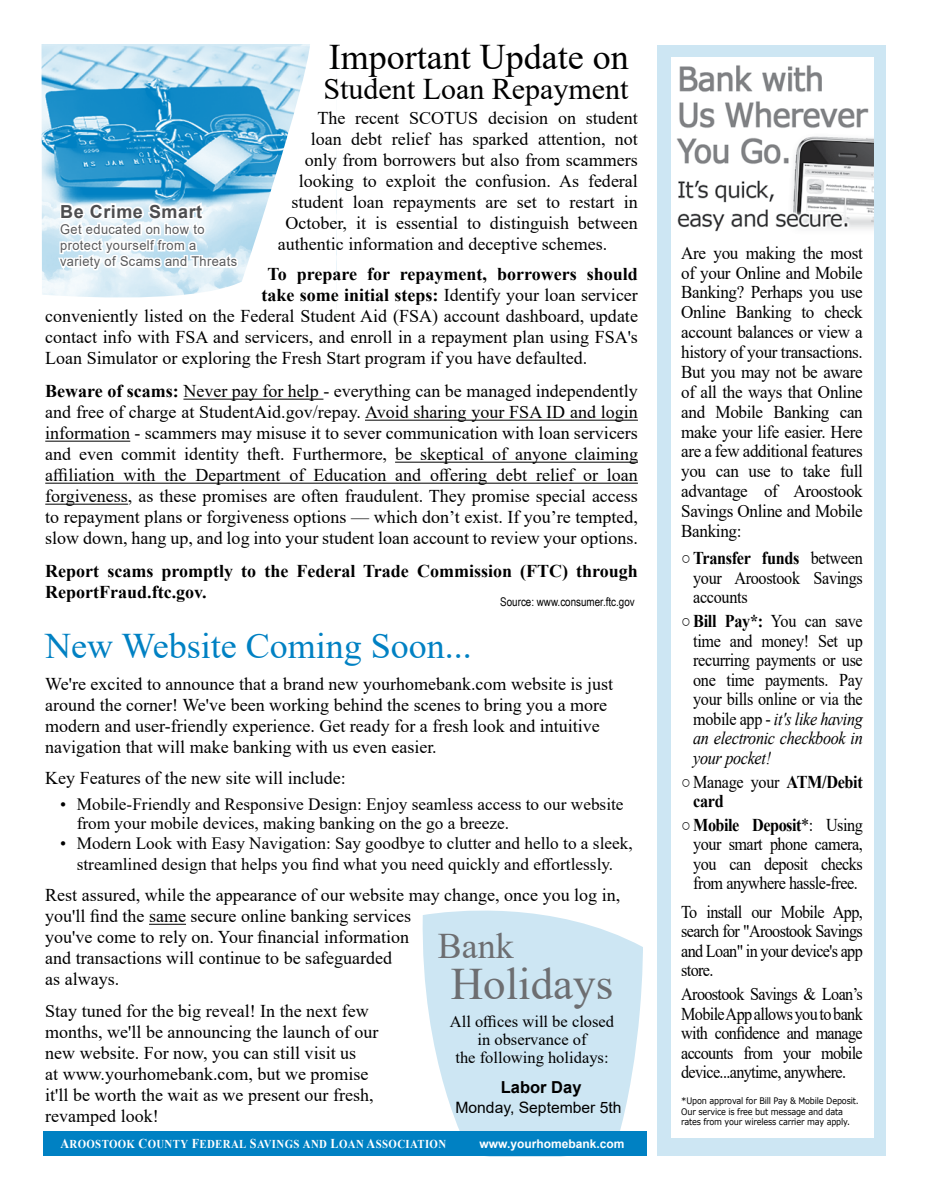
<style>
.page{position:relative;width:932px;height:1202px;background:#fff}
.page>*{position:absolute;margin:0;border:0;box-sizing:border-box;transform-origin:0 0}
.t1{font:45px "Times New Roman";color:#6d6e71}
.t2{font:36px "Times New Roman";color:#0081c3}
.t3{font:36px "Times New Roman";color:#000}
.t4{font:36px "Times New Roman";color:#6d6e71}
.t5{font:30px "Times New Roman";color:#000}
.t6{font:18px/21px "Times New Roman";color:#000}
.t7{font:18px/19.5px "Times New Roman";color:#000;text-align:justify;scale:.9 1}
.t8{font:18px/19.8px "Times New Roman";color:#000;text-align:justify;scale:.95 1}
.t9{font:700 18px/21px "Times New Roman";color:#000}
.t10{font:700 18px/19.5px "Times New Roman";color:#000;scale:.9 1}
.t11{font:700 18px "Arial";letter-spacing:.03em;color:#4d4d4f}
.t12{font:17.25px/19.5px "Times New Roman";color:#000}
.t13{font:16.5px/18px "Times New Roman";color:#000;text-align:center}
.t14{font:700 16.5px "Arial";color:#000}
.t15{font:15.6px "Arial";color:#000}
.t16{font:13.5px/16.2px "Arial";letter-spacing:.03em;color:#58595b;scale:.95 1}
.t17{font:700 12px "Times New Roman";letter-spacing:.035em;color:#fff;scale:.9 1}
.t18{font:12px "Arial Narrow";color:#000}
.t19{font:700 12px "Arial";color:#fff}
.t20{font:9px/10.5px "Verdana";letter-spacing:-.02em;color:#000;scale:.95 1}
.s1{font-weight:700}
.s2{font-size:13.5px}
.s3{font-family:"Arial";font-weight:700}
.s4{font-style:italic}
.s5{font-family:"Arial"}
.s6{font-weight:400}
</style>
<div class="page">
<svg style="left:41px;top:44px;width:296px;height:314px"></svg>
<div style="left:657px;top:45px;width:228px;height:1110px;background:#cde6f3"></div>
<svg style="left:423px;top:910px;width:220px;height:247px;fill:#cde6f3"></svg>
<div style="left:43px;top:1131px;width:603px;height:24px;background:#0081c3"></div>
<hr style="left:183px;top:399px;width:140px;height:1px;background:#000">
<hr style="left:365px;top:420px;width:273px;height:1px;background:#000">
<hr style="left:45px;top:441px;width:85px;height:1px;background:#000">
<hr style="left:395px;top:462px;width:243px;height:1px;background:#000">
<hr style="left:45px;top:483px;width:593px;height:1px;background:#000">
<hr style="left:45px;top:504px;width:83px;height:1px;background:#000">
<hr style="left:149px;top:924px;width:37px;height:1px;background:#000">
<svg style="left:56px;top:193px;width:185px;height:84px"></svg>
<div style="left:671px;top:57px;width:202px;height:1080px;background:#fff"></div>
<h2 class="t3" style="left:329px;top:31px;width:301px">Important Update on</h2>
<h3 class="t5" style="left:323px;top:68px;width:306px">Student Loan Repayment</h3>
<p class="t6" style="left:317px;top:107px;width:322px">The recent SCOTUS decision on student</p>
<p class="t6" style="left:311px;top:128px;width:329px">loan debt relief has sparked attention, not</p>
<p class="t6" style="left:305px;top:149px;width:335px">only from borrowers but also from scammers</p>
<p class="t6" style="left:299px;top:170px;width:341px">looking to exploit the confusion. As federal</p>
<p class="t6" style="left:291px;top:191px;width:348px">student loan repayments are set to restart in</p>
<p class="t6" style="left:285px;top:212px;width:354px">October, it is essential to distinguish between</p>
<p class="t6" style="left:278px;top:233px;width:331px">authentic information and deceptive schemes.</p>
<p class="t9" style="left:267px;top:263px;width:372px">To prepare for repayment, borrowers should</p>
<p class="t6" style="left:261px;top:284px;width:378px"><span class="s1">take some initial steps:</span> Identify your loan servicer</p>
<p class="t6" style="left:45px;top:305px;width:594px">conveniently listed on the Federal Student Aid (FSA) account dashboard, update</p>
<p class="t6" style="left:45px;top:326px;width:594px">contact info with FSA and servicers, and enroll in a repayment plan using FSA's</p>
<p class="t6" style="left:45px;top:347px;width:543px">Loan Simulator or exploring the Fresh Start program if you have defaulted.</p>
<p class="t6" style="left:45px;top:380px;width:594px;text-align:justify"><span class="s1">Beware of scams:</span> Never pay for help - everything can be managed independently and free of charge at StudentAid.gov/repay. Avoid sharing your FSA ID and login information - scammers may misuse it to sever communication with loan servicers and even commit identity theft. Furthermore, be skeptical of anyone claiming affiliation with the Department of Education and offering debt relief or loan forgiveness, as these promises are often fraudulent. They promise special access to repayment plans or forgiveness options — which don’t exist. If you’re tempted, slow down, hang up, and log into your student loan account to review your options.</p>
<p class="t9" style="left:45px;top:560px;width:594px">Report scams promptly to the Federal Trade Commission (FTC) through<br>ReportFraud.ftc.gov.</p>
<h2 class="t2" style="left:45px;top:621px;width:428px">New Website Coming Soon...</h2>
<p class="t6" style="left:45px;top:673px;width:569px">We're excited to announce that a brand new yourhomebank.com website is just around the corner! We've been working behind the scenes to bring you a more modern and user-friendly experience. Get ready for a fresh look and intuitive navigation that will make banking with us even easier.</p>
<p class="t6" style="left:45px;top:767px;width:302px">Key Features of the new site will include:</p>
<p class="t12" style="left:77px;top:794px;width:548px;text-indent:-17px">• Mobile-Friendly and Responsive Design: Enjoy seamless access to our website from your mobile devices, making banking on the go a breeze.</p>
<p class="t12" style="left:60px;top:832px;width:574px;line-height:21px;text-align:center">• Modern Look with Easy Navigation: Say goodbye to clutter and hello to a sleek, streamlined design that helps you find what you need quickly and effortlessly.</p>
<p class="t6" style="left:45px;top:884px;width:576px">Rest assured, while the appearance of our website may change, once you log in, you'll find the same secure online banking services<br>you've come to rely on. Your financial information<br>and transactions will continue to be safeguarded<br>as always.</p>
<p class="t6" style="left:45px;top:1000px;width:335px">Stay tuned for the big reveal! In the next few months, we'll be announcing the launch of our new website. For now, you can still visit us<br>at www.yourhomebank.com, but we promise it'll be worth the wait as we present our fresh, revamped look!</p>
<p class="t11" style="left:60px;top:199px;width:144px">Be Crime Smart</p>
<p class="t16" style="left:60px;top:221px;width:188px">Get educated on how to protect yourself from a variety of Scams and Threats</p>
<p class="t18" style="left:500px;top:593px;width:136px">Source: www.consumer.ftc.gov</p>
<h2 class="t4" style="left:438px;top:920px;width:77px">Bank</h2>
<h1 class="t1" style="left:451px;top:952px;width:164px">Holidays</h1>
<p class="t13" style="left:450px;top:1012px;width:166px">All offices will be closed in observance of<br>the following holidays:</p>
<p class="t14" style="left:501px;top:1075px;width:82px">Labor Day</p>
<p class="t15" style="left:455px;top:1096px;width:168px">Monday, September 5th</p>
<p class="t17" style="left:60px;top:1135px;width:430px"><span class="s2">A</span>ROOSTOOK <span class="s2">C</span>OUNTY <span class="s2">F</span>EDERAL <span class="s2">S</span>AVINGS AND <span class="s2">L</span>OAN <span class="s2">A</span>SSOCIATION</p>
<p class="t19" style="left:479px;top:1135px;width:146px">www.yourhomebank.com</p>
<p class="t8" style="left:681px;top:242px;width:193px">Are you making the most of your Online and Mobile Banking? Perhaps you use Online Banking to check account balances or view a history of your transactions.<br>But you may not be aware of all the ways that Online and Mobile Banking can make your life easier. Here are a few additional features you can use to take full advantage of Aroostook Savings Online and Mobile Banking:</p>
<p class="t7" style="left:693px;top:548px;width:190px;text-indent:-12px"><span class="s3">○</span> <span class="s1">Transfer funds</span> between your Aroostook Savings accounts</p>
<p class="t7" style="left:693px;top:611px;width:190px;text-indent:-12px"><span class="s3">○</span> <span class="s1">Bill Pay*:</span> You can save time and money! Set up recurring payments or use one time payments. Pay your bills online or via the mobile app - <span class="s4">it's like having an electronic checkbook in your pocket!</span></p>
<p class="t10" style="left:693px;top:771px;width:190px;text-indent:-12px"><span class="s5">○</span> <span class="s6">Manage your</span> ATM/Debit card</p>
<p class="t7" style="left:693px;top:814px;width:190px;text-indent:-12px"><span class="s3">○</span> <span class="s1">Mobile Deposit</span>*: Using your smart phone camera, you can deposit checks from anywhere hassle-free.</p>
<p class="t7" style="left:681px;top:901px;width:203px">To install our Mobile App, search for "Aroostook Savings and Loan" in your device's app store.</p>
<p class="t7" style="left:681px;top:984px;width:203px">Aroostook Savings &amp; Loan’s Mobile App allows you to bank with confidence and manage accounts from your mobile device...anytime, anywhere.</p>
<p class="t20" style="left:681px;top:1095px;width:188px">*Upon approval for Bill Pay &amp; Mobile Deposit.<br>Our service is free but message and data rates from your wireless carrier may apply.</p>
</div>
